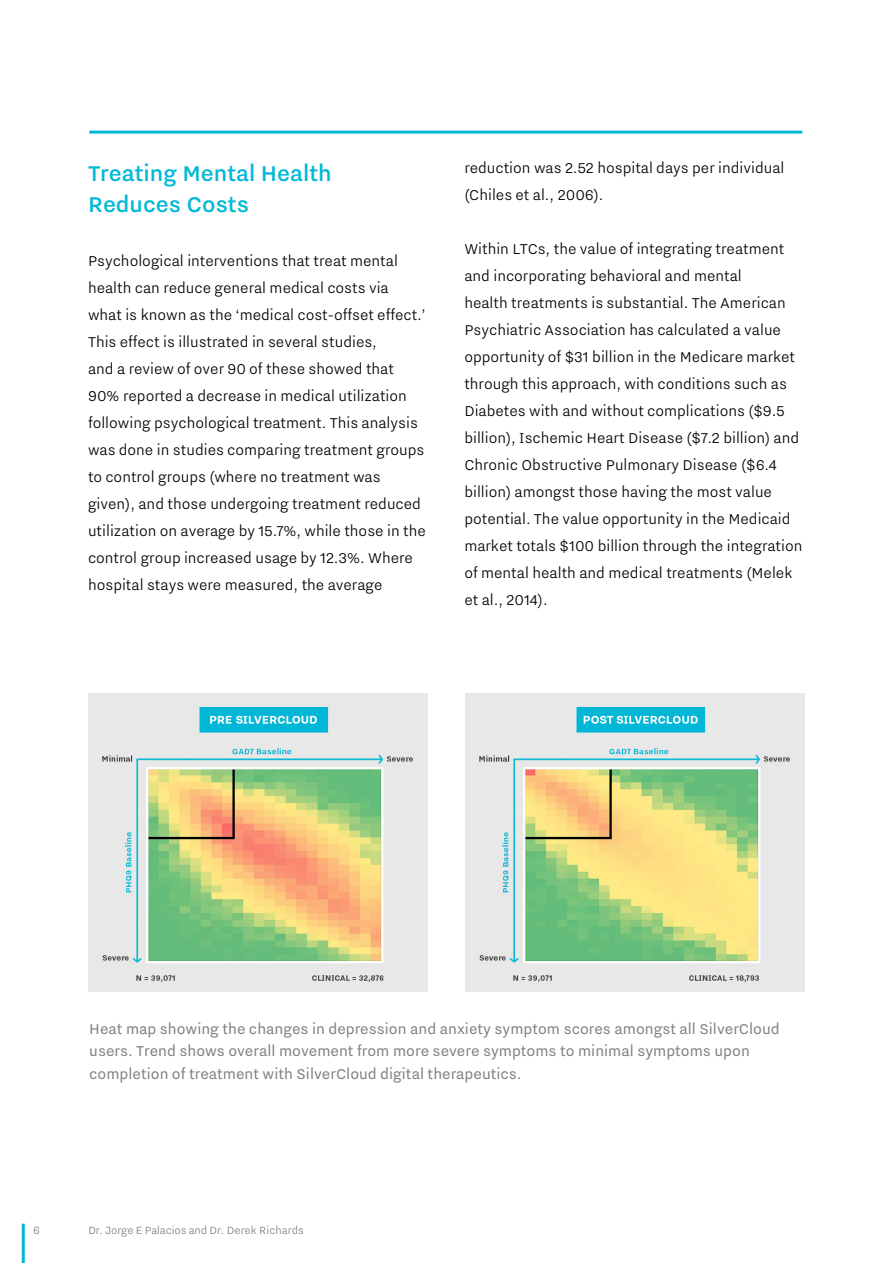
<style>
.page{position:relative;width:893px;height:1263px;background:#fff}
.page>*{position:absolute;margin:0;border:0;box-sizing:border-box;transform-origin:0 0}
.t1{font:500 27px/31.5px "Nitti Grotesk";color:#00b8d6}
.t2{font:300 18px/27px "Nitti Grotesk";color:#000}
.t3{font:18px/22.5px "Nitti Grotesk";color:#81827e}
.t4{font:300 13.5px "Nitti Grotesk";color:#81827e}
.t5{font:300 13.2px "Nitti Grotesk";letter-spacing:-.01em;color:#81827e}
</style>
<div class="page">
<img style="left:88px;top:694px;width:339px;height:298px">
<img style="left:466px;top:694px;width:339px;height:298px">
<hr style="left:22px;top:1224px;width:3px;height:39px;background:#00b8d6">
<hr style="left:89px;top:131px;width:713px;height:3px;background:#00b8d6">
<h1 class="t1" style="left:88px;top:157px;width:245px">Treating Mental Health<br>Reduces Costs</h1>
<p class="t2" style="left:88px;top:247px;width:339px">Psychological interventions that treat mental health can reduce general medical costs via what is known as the ‘medical cost-offset effect.’ This effect is illustrated in several studies,<br>and a review of over 90 of these showed that 90% reported a decrease in medical utilization following psychological treatment. This analysis was done in studies comparing treatment groups to control groups (where no treatment was given), and those undergoing treatment reduced utilization on average by 15.7%, while those in the control group increased usage by 12.3%. Where hospital stays were measured, the average</p>
<p class="t2" style="left:464px;top:155px;width:322px">reduction was 2.52 hospital days per individual (Chiles et al., 2006).</p>
<p class="t2" style="left:464px;top:236px;width:340px">Within LTCs, the value of integrating treatment and incorporating behavioral and mental<br>health treatments is substantial. The American Psychiatric Association has calculated a value opportunity of $31 billion in the Medicare market through this approach, with conditions such as Diabetes with and without complications ($9.5 billion), Ischemic Heart Disease ($7.2 billion) and Chronic Obstructive Pulmonary Disease ($6.4 billion) amongst those having the most value potential. The value opportunity in the Medicaid market totals $100 billion through the integration of mental health and medical treatments (Melek et al., 2014).</p>
<p class="t3" style="left:89px;top:1017px;width:692px">Heat map showing the changes in depression and anxiety symptom scores amongst all SilverCloud users. Trend shows overall movement from more severe symptoms to minimal symptoms upon completion of treatment with SilverCloud digital therapeutics.</p>
<p class="t4" style="left:33px;top:1224px;width:8px">6</p>
<p class="t5" style="left:88px;top:1224px;width:217px">Dr. Jorge E Palacios and Dr. Derek Richards</p>
</div>
